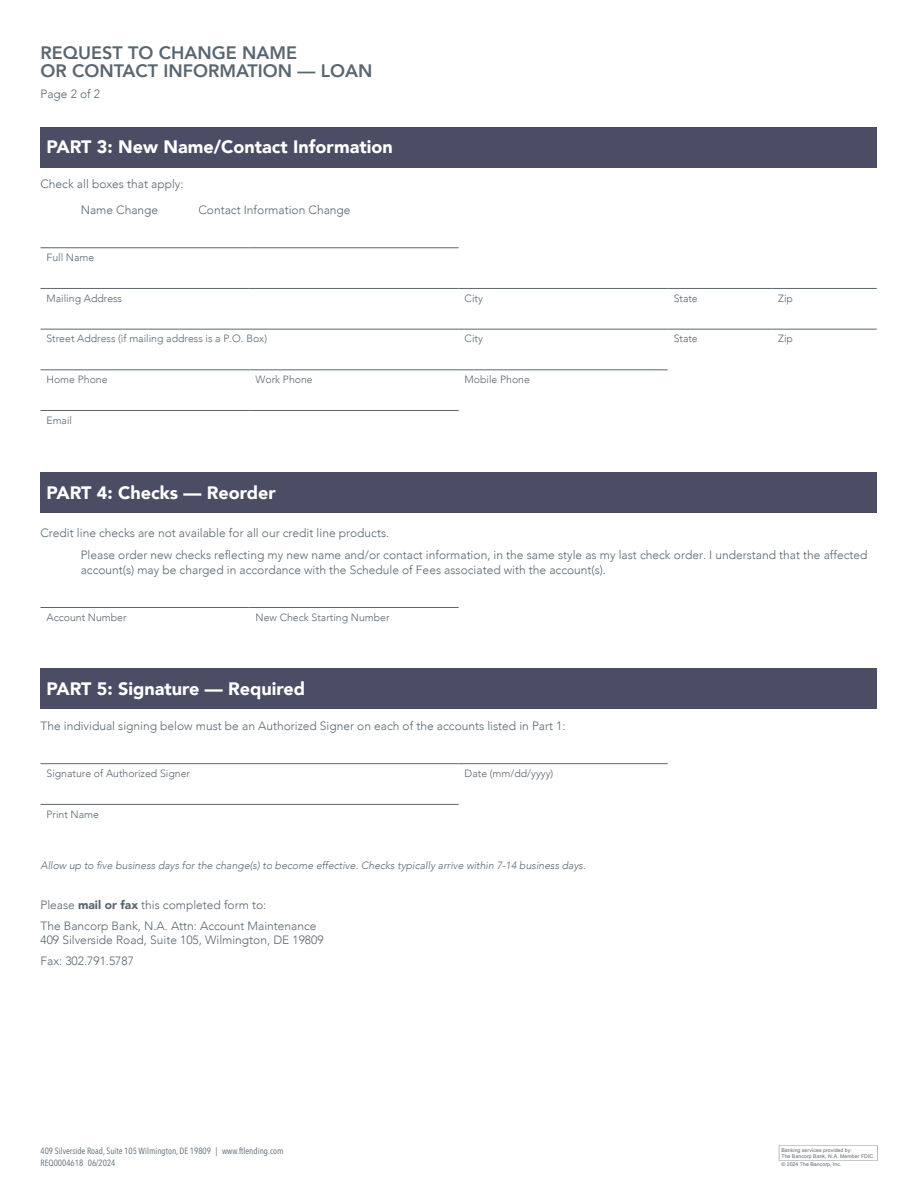
<style>
.page{position:relative;width:918px;height:1188px;background:#fff}
.page>*{position:absolute;margin:0;border:0;box-sizing:border-box;transform-origin:0 0}
.t1{font:900 18px "Avenir";color:#fff}
.t2{font:800 18px/18px "Avenir";color:#596670}
.t3{font:300 12px/21.1px "Avenir";color:#596670}
.t4{font:300 10.5px "Avenir";color:#596670}
.t5{font:italic 300 10.5px "Avenir";color:#596670}
.t6{font:9px/12px "Avenir Next Condensed";color:#596670}
.t7{font:5.25px/5.8px "Arial";letter-spacing:.015em;color:#5c676d}
.s1{font-weight:900}
.s2{color:#5e666f}
</style>
<div class="page">
<svg style="left:779px;top:1145px;width:99px;height:16px"></svg>
<div style="left:40px;top:127px;width:837px;height:40px;background:#4a4d63"></div>
<hr style="left:40px;top:288px;width:210px;height:1px;background:#596670">
<hr style="left:250px;top:288px;width:209px;height:1px;background:#596670">
<hr style="left:40px;top:329px;width:210px;height:1px;background:#596670">
<hr style="left:250px;top:329px;width:209px;height:1px;background:#596670">
<hr style="left:40px;top:370px;width:210px;height:1px;background:#596670">
<hr style="left:250px;top:370px;width:209px;height:1px;background:#596670">
<hr style="left:40px;top:248px;width:210px;height:1px;background:#596670">
<hr style="left:250px;top:248px;width:209px;height:1px;background:#596670">
<hr style="left:40px;top:410px;width:210px;height:1px;background:#596670">
<hr style="left:250px;top:410px;width:209px;height:1px;background:#596670">
<hr style="left:459px;top:288px;width:209px;height:1px;background:#596670">
<hr style="left:668px;top:288px;width:104px;height:1px;background:#596670">
<hr style="left:772px;top:288px;width:105px;height:1px;background:#596670">
<hr style="left:459px;top:329px;width:209px;height:1px;background:#596670">
<hr style="left:668px;top:329px;width:104px;height:1px;background:#596670">
<hr style="left:772px;top:329px;width:105px;height:1px;background:#596670">
<hr style="left:459px;top:370px;width:209px;height:1px;background:#596670">
<div style="left:40px;top:472px;width:837px;height:41px;background:#4a4d63"></div>
<hr style="left:250px;top:607px;width:209px;height:1px;background:#596670">
<hr style="left:40px;top:607px;width:210px;height:1px;background:#596670">
<div style="left:40px;top:668px;width:837px;height:41px;background:#4a4d63"></div>
<hr style="left:40px;top:804px;width:419px;height:1px;background:#596670">
<hr style="left:459px;top:763px;width:209px;height:1px;background:#596670">
<hr style="left:40px;top:763px;width:419px;height:1px;background:#596670">
<h1 class="t2" style="left:40px;top:43px;width:333px">REQUEST TO CHANGE NAME<br>OR CONTACT INFORMATION — LOAN</h1>
<p class="t3" style="left:40px;top:83px;width:61px">Page 2 of 2</p>
<h1 class="t1" style="left:47px;top:132px;width:348px">PART 3: New Name/Contact Information</h1>
<p class="t3" style="left:81px;top:172px;width:104px;line-height:25.3px;text-indent:-40px">Check all boxes that apply:<br>Name Change</p>
<p class="t3" style="left:199px;top:199px;width:154px">Contact Information Change</p>
<p class="t4" style="left:47px;top:251px;width:49px">Full Name</p>
<p class="t4" style="left:47px;top:292px;width:77px">Mailing Address</p>
<p class="t4" style="left:465px;top:292px;width:20px">City</p>
<p class="t4" style="left:674px;top:292px;width:26px">State</p>
<p class="t4" style="left:778px;top:292px;width:16px">Zip</p>
<p class="t4" style="left:46px;top:333px;width:222px">Street Address (if mailing address is a P.O. Box)</p>
<p class="t4" style="left:465px;top:333px;width:20px">City</p>
<p class="t4" style="left:674px;top:333px;width:26px">State</p>
<p class="t4" style="left:778px;top:333px;width:16px">Zip</p>
<p class="t4" style="left:46px;top:373px;width:63px">Home Phone</p>
<p class="t4" style="left:256px;top:373px;width:59px">Work Phone</p>
<p class="t4" style="left:465px;top:373px;width:67px">Mobile Phone</p>
<p class="t4" style="left:46px;top:414px;width:27px">Email</p>
<h1 class="t1" style="left:47px;top:477px;width:231px">PART 4: Checks — Reorder</h1>
<p class="t3" style="left:81px;top:522px;width:788px;line-height:22.4px;text-indent:-40px">Credit line checks are not available for all our credit line products.<br>Please order new checks reflecting my new name and/or contact information, in the same style as my last check order. I understand that the affected</p>
<p class="t3" style="left:81px;top:559px;width:527px">account(s) may be charged in accordance with the Schedule of Fees associated with the account(s).</p>
<p class="t4" style="left:47px;top:611px;width:82px">Account Number</p>
<p class="t4" style="left:256px;top:611px;width:136px">New Check Starting Number</p>
<h1 class="t1" style="left:47px;top:673px;width:260px">PART 5: Signature — Required</h1>
<p class="t3" style="left:40px;top:715px;width:527px">The individual signing below must be an Authorized Signer on each of the accounts listed in Part 1:</p>
<p class="t4" style="left:47px;top:767px;width:145px">Signature of Authorized Signer</p>
<p class="t4" style="left:465px;top:767px;width:90px">Date (mm/dd/yyyy)</p>
<p class="t4" style="left:47px;top:808px;width:54px">Print Name</p>
<p class="t5" style="left:40px;top:859px;width:547px">Allow up to five business days for the change(s) to become effective. Checks typically arrive within 7-14 business days.</p>
<p class="t3" style="left:40px;top:894px;width:278px">Please <span class="s1">mail or fax</span> this completed form to:<br>The Bancorp Bank, N.A. Attn: Account Maintenance</p>
<p class="t3" style="left:40px;top:930px;width:285px">409 Silverside Road, Suite 105, Wilmington, DE 19809<br>Fax: 302.791.5787</p>
<p class="t6" style="left:40px;top:1144px;width:244px">409 Silverside Road, Suite 105 Wilmington, DE 19809 | www.ftlending.com<br>REQ0004<span class="s2">618</span> 06/2024</p>
<p class="t7" style="left:781px;top:1147px;width:95px">Banking services provided by:<br>The Bancorp Bank, N.A. Member FDIC.</p>
<p class="t7" style="left:781px;top:1162px;width:62px">© 2024 The Bancorp, Inc.</p>
</div>
